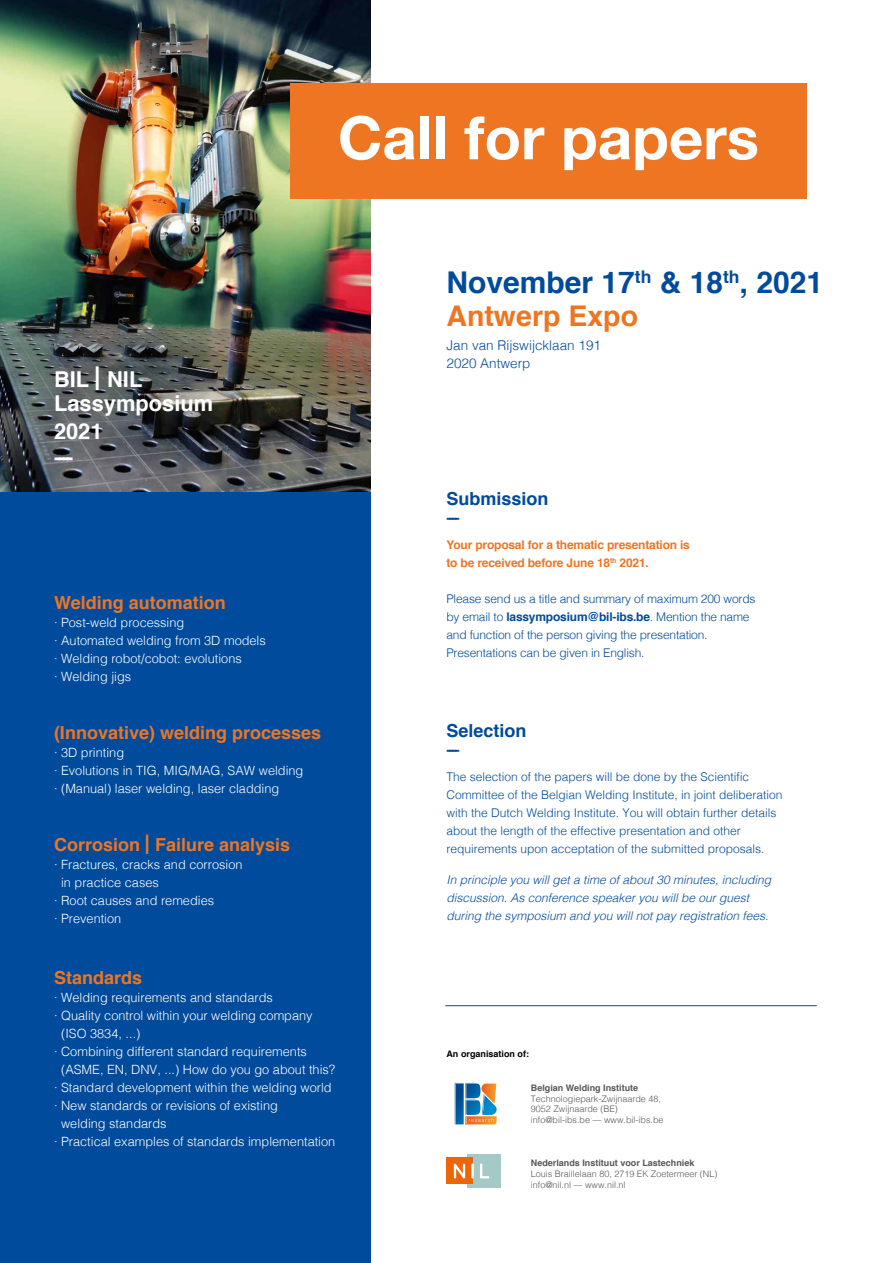
<style>
.page{position:relative;width:893px;height:1263px;background:#fff}
.page>*{position:absolute;margin:0;border:0;box-sizing:border-box;transform-origin:0 0}
.t1{font:700 60px "Helvetica Neue";color:#fff}
.t2{font:700 30px "Helvetica";color:#004b9c}
.t3{font:700 28.5px "Helvetica";color:#ee7521}
.t4{font:700 21.9px/24.3px "Helvetica";color:#fff}
.t5{font:700 18px "Helvetica";color:#ee7521}
.t6{font:700 18px "Helvetica";color:#004b9c}
.t7{font:700 15px "Helvetica";color:#004b9c}
.t8{font:300 13.5px/18px "Helvetica";color:#004b9c}
.t9{font:300 12.75px/18px "Helvetica";color:#fff}
.t10{font:300 12px/18px "Helvetica";color:#004b9c}
.t11{font:italic 300 12px/18px "Helvetica";color:#004b9c}
.t12{font:700 12px/18px "Helvetica";letter-spacing:-.015em;color:#ee7521}
.t13{font:300 9px/10.8px "Helvetica";color:#575756}
.t14{font:700 9px "Helvetica";color:#575756}
.t15{font:700 9px "Helvetica";color:#000}
.s1{font-size:32.85px}
.s2{font-size:27px}
.s3{font-weight:700}
</style>
<div class="page">
<div style="left:0;top:0;width:371px;height:1263px;background:#004b9c"></div>
<svg style="left:455px;top:1083px;width:42px;height:41px;background:#718d9b"></svg>
<div style="left:467px;top:1154px;width:33px;height:34px;background:#a4c9c6"></div>
<div style="left:446px;top:1158px;width:26px;height:26px;background:#ec6608"></div>
<svg style="left:454px;top:1163px;width:11px;height:15px"></svg>
<svg style="left:471px;top:1163px;width:3px;height:15px"></svg>
<svg style="left:480px;top:1163px;width:9px;height:15px"></svg>
<img style="left:0;top:0;width:371px;height:492px">
<div style="left:290px;top:83px;width:516px;height:116px;background:#ee7521"></div>
<hr style="left:445px;top:1005px;width:372px;height:1px;background:#004b9c">
<h1 class="t1" style="left:338px;top:91px;width:422px">Call for papers</h1>
<h3 class="t4" style="left:54px;top:367px;width:161px">BIL <span class="s1">|</span> NIL<br>Lassymposium</h3>
<h3 class="t4" style="left:54px;top:418px;width:50px;line-height:26.2px">2021 ----</h3>
<h3 class="t5" style="left:54px;top:588px;width:173px">Welding automation</h3>
<p class="t9" style="left:54px;top:613px;width:213px">· Post-weld processing<br>· Automated welding from 3D models · Welding robot/cobot: evolutions<br>· Welding jigs</p>
<h3 class="t5" style="left:54px;top:718px;width:269px">(Innovative) welding processes</h3>
<p class="t9" style="left:54px;top:742px;width:251px">· 3D printing<br>· Evolutions in TIG, MIG/MAG, SAW welding · (Manual) laser welding, laser cladding</p>
<h3 class="t5" style="left:54px;top:830px;width:238px">Corrosion <span class="s2">|</span> Failure analysis</h3>
<p class="t9" style="left:54px;top:854px;width:190px">· Fractures, cracks and corrosion</p>
<p class="t9" style="left:61px;top:872px;width:99px">in practice cases</p>
<p class="t9" style="left:54px;top:890px;width:162px">· Root causes and remedies</p>
<p class="t9" style="left:54px;top:908px;width:69px">· Prevention</p>
<h2 class="t2" style="left:446px;top:258px;width:378px">November 17<sup>th</sup> &amp; 18<sup>th</sup>, 2021</h2>
<h3 class="t3" style="left:446px;top:293px;width:193px">Antwerp Expo</h3>
<p class="t8" style="left:446px;top:335px;width:156px">Jan van Rijswijcklaan 191<br>2020 Antwerp</p>
<h3 class="t6" style="left:446px;top:484px;width:104px">Submission</h3>
<p class="t7" style="left:446px;top:506px;width:15px">----</p>
<p class="t12" style="left:446px;top:536px;width:245px">Your proposal for a thematic presentation is to be received before June 18<sup>th</sup> 2021.</p>
<p class="t10" style="left:446px;top:589px;width:311px">Please send us a title and summary of maximum 200 words by email to <span class="s3">lassymposium@bil-ibs.be</span>. Mention the name and function of the person giving the presentation.<br>Presentations can be given in English.</p>
<h3 class="t6" style="left:446px;top:716px;width:82px">Selection</h3>
<p class="t7" style="left:446px;top:738px;width:15px">----</p>
<p class="t10" style="left:446px;top:767px;width:338px">The selection of the papers will be done by the Scientific Committee of the Belgian Welding Institute, in joint deliberation with the Dutch Welding Institute. You will obtain further details about the length of the effective presentation and other requirements upon acceptation of the submitted proposals.</p>
<p class="t11" style="left:446px;top:870px;width:326px">In principle you will get a time of about 30 minutes, including discussion. As conference speaker you will be our guest during the symposium and you will not pay registration fees.</p>
<h3 class="t5" style="left:54px;top:963px;width:90px">Standards</h3>
<p class="t9" style="left:54px;top:987px;width:220px">· Welding requirements and standards</p>
<p class="t9" style="left:54px;top:1005px;width:260px">· Quality control within your welding company</p>
<p class="t9" style="left:61px;top:1023px;width:81px">(ISO 3834, ...)</p>
<p class="t9" style="left:54px;top:1041px;width:254px">· Combining different standard requirements</p>
<p class="t9" style="left:61px;top:1059px;width:276px">(ASME, EN, DNV, ...) How do you go about this?</p>
<p class="t9" style="left:54px;top:1077px;width:279px">· Standard development within the welding world</p>
<p class="t9" style="left:54px;top:1095px;width:225px">· New standards or revisions of existing</p>
<p class="t9" style="left:61px;top:1113px;width:107px">welding standards</p>
<p class="t9" style="left:54px;top:1131px;width:283px">· Practical examples of standards implementation</p>
<p class="t15" style="left:446px;top:1046px;width:84px">An organisation of:</p>
<p class="t14" style="left:531px;top:1080px;width:109px">Belgian Welding Institute</p>
<p class="t13" style="left:531px;top:1092px;width:134px">Technologiepark-Zwijnaarde 48,<br>9052 Zwijnaarde (BE) info@bil-ibs.be — www.bil-ibs.be</p>
<p class="t14" style="left:531px;top:1156px;width:165px">Nederlands Instituut voor Lastechniek</p>
<p class="t13" style="left:531px;top:1168px;width:188px">Louis Braillelaan 80, 2719 EK Zoetermeer (NL) info@nil.nl — www.nil.nl</p>
</div>
